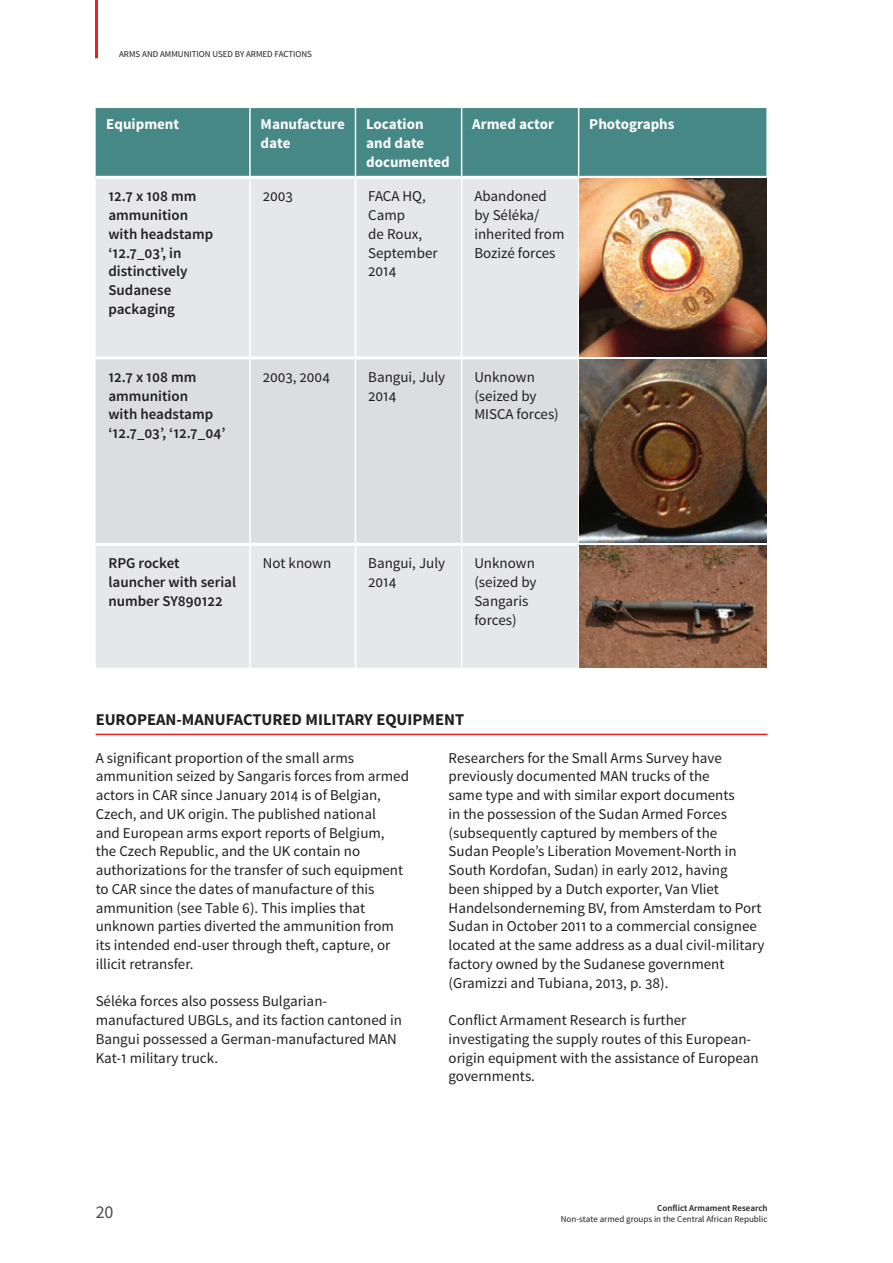
<style>
.page{position:relative;width:893px;height:1263px;background:#fff}
.page>*{position:absolute;margin:0;border:0;box-sizing:border-box;transform-origin:0 0}
.t1{font:18px "Source Sans Pro";color:#4b4c4d}
.t2{font:700 16.5px "Source Sans Pro";color:#231f20}
.t3{font:15px/18.8px "Source Sans Pro";color:#231f20}
.t4{font:600 15px/18.8px "Source Sans Pro";color:#231f20}
.t5{font:700 15px/18.8px "Source Sans Pro";color:#fff}
.t6{font:9px "Source Sans Pro";color:#231f20}
.t7{font:600 9px "Source Sans Pro";color:#231f20}
</style>
<div class="page">
<hr style="left:95px;top:0;width:3px;height:58px;background:#ee1d23">
<hr style="left:96px;top:734px;width:671px;height:1px;background:#ee1d23">
<div style="left:96px;top:108px;width:670px;height:68px;background:#468886"></div>
<div style="left:96px;top:179px;width:482px;height:489px;background:#e6e7e9"></div>
<div style="left:96px;top:359px;width:670px;height:184px;background:#dcdddf"></div>
<hr style="left:249px;top:108px;width:2px;height:68px;background:#fff">
<hr style="left:355px;top:108px;width:1px;height:68px;background:#fff">
<hr style="left:461px;top:108px;width:1px;height:68px;background:#fff">
<hr style="left:578px;top:108px;width:1px;height:68px;background:#fff">
<hr style="left:249px;top:179px;width:2px;height:177px;background:#fff">
<hr style="left:355px;top:179px;width:1px;height:177px;background:#fff">
<hr style="left:461px;top:179px;width:1px;height:177px;background:#fff">
<hr style="left:249px;top:359px;width:2px;height:184px;background:#fff">
<hr style="left:355px;top:359px;width:1px;height:184px;background:#fff">
<hr style="left:461px;top:359px;width:1px;height:184px;background:#fff">
<hr style="left:578px;top:359px;width:1px;height:184px;background:#fff">
<hr style="left:249px;top:546px;width:2px;height:122px;background:#fff">
<hr style="left:355px;top:546px;width:1px;height:122px;background:#fff">
<hr style="left:461px;top:546px;width:1px;height:122px;background:#fff">
<hr style="left:96px;top:356px;width:154px;height:3px;background:#fff">
<hr style="left:250px;top:356px;width:105px;height:3px;background:#fff">
<hr style="left:355px;top:356px;width:107px;height:3px;background:#fff">
<hr style="left:462px;top:356px;width:117px;height:3px;background:#fff">
<hr style="left:96px;top:543px;width:154px;height:3px;background:#fff">
<hr style="left:250px;top:543px;width:105px;height:3px;background:#fff">
<hr style="left:355px;top:543px;width:107px;height:3px;background:#fff">
<hr style="left:462px;top:543px;width:117px;height:3px;background:#fff">
<img style="left:579px;top:179px;width:187px;height:177px">
<img style="left:579px;top:359px;width:187px;height:183px">
<img style="left:579px;top:546px;width:187px;height:122px">
<p class="t6" style="left:119px;top:48px;width:194px">ARMS AND AMMUNITION USED BY ARMED FACTIONS</p>
<p class="t5" style="left:106px;top:115px;width:74px">Equipment</p>
<p class="t5" style="left:261px;top:115px;width:86px">Manufacture date</p>
<p class="t5" style="left:366px;top:115px;width:85px">Location and date documented</p>
<p class="t5" style="left:472px;top:115px;width:83px">Armed actor</p>
<p class="t5" style="left:589px;top:115px;width:87px">Photographs</p>
<p class="t4" style="left:108px;top:187px;width:106px">12.7 x 108 mm ammunition with headstamp ‘12.7_03’, in distinctively<br>Sudanese packaging</p>
<p class="t3" style="left:263px;top:187px;width:32px">2003</p>
<p class="t3" style="left:368px;top:187px;width:71px">FACA HQ,<br>Camp<br>de Roux,<br>September<br>2014</p>
<p class="t3" style="left:474px;top:187px;width:92px">Abandoned by Séléka/ inherited from<br>Bozizé forces</p>
<p class="t4" style="left:108px;top:368px;width:119px">12.7 x 108 mm ammunition<br>with headstamp ‘12.7_03’, ‘12.7_04’</p>
<p class="t3" style="left:263px;top:368px;width:69px">2003, 2004</p>
<p class="t3" style="left:368px;top:368px;width:78px">Bangui, July<br>2014</p>
<p class="t3" style="left:474px;top:368px;width:86px">Unknown (seized by<br>MISCA forces)</p>
<p class="t4" style="left:108px;top:554px;width:129px">RPG rocket launcher with serial number SY890122</p>
<p class="t3" style="left:263px;top:554px;width:70px">Not known</p>
<p class="t3" style="left:368px;top:554px;width:78px">Bangui, July<br>2014</p>
<p class="t3" style="left:474px;top:554px;width:64px">Unknown (seized by<br>Sangaris forces)</p>
<p class="t2" style="left:96px;top:709px;width:370px">EUROPEAN-MANUFACTURED MILITARY EQUIPMENT</p>
<p class="t3" style="left:96px;top:748px;width:315px">A significant proportion of the small arms ammunition seized by Sangaris forces from armed actors in CAR since January 2014 is of Belgian, Czech, and UK origin. The published national<br>and European arms export reports of Belgium, the Czech Republic, and the UK contain no authorizations for the transfer of such equipment to CAR since the dates of manufacture of this ammunition (see Table 6). This implies that unknown parties diverted the ammunition from its intended end-user through theft, capture, or illicit retransfer.</p>
<p class="t3" style="left:96px;top:992px;width:308px">Séléka forces also possess Bulgarian&shy;manufactured UBGLs, and its faction cantoned in Bangui possessed a German-manufactured MAN Kat-1 military truck.</p>
<p class="t3" style="left:449px;top:748px;width:317px">Researchers for the Small Arms Survey have previously documented MAN trucks of the<br>same type and with similar export documents<br>in the possession of the Sudan Armed Forces (subsequently captured by members of the<br>Sudan People’s Liberation Movement-North in South Kordofan, Sudan) in early 2012, having<br>been shipped by a Dutch exporter, Van Vliet Handelsonderneming BV, from Amsterdam to Port Sudan in October 2011 to a commercial consignee located at the same address as a dual civil-military factory owned by the Sudanese government (Gramizzi and Tubiana, 2013, p. 38).</p>
<p class="t3" style="left:449px;top:1011px;width:312px">Conflict Armament Research is further investigating the supply routes of this European&shy;origin equipment with the assistance of European governments.</p>
<p class="t1" style="left:96px;top:1201px;width:19px">20</p>
<p class="t7" style="left:657px;top:1202px;width:112px">Conflict Armament Research</p>
<p class="t6" style="left:561px;top:1213px;width:208px">Non-state armed groups in the Central African Republic</p>
</div>
